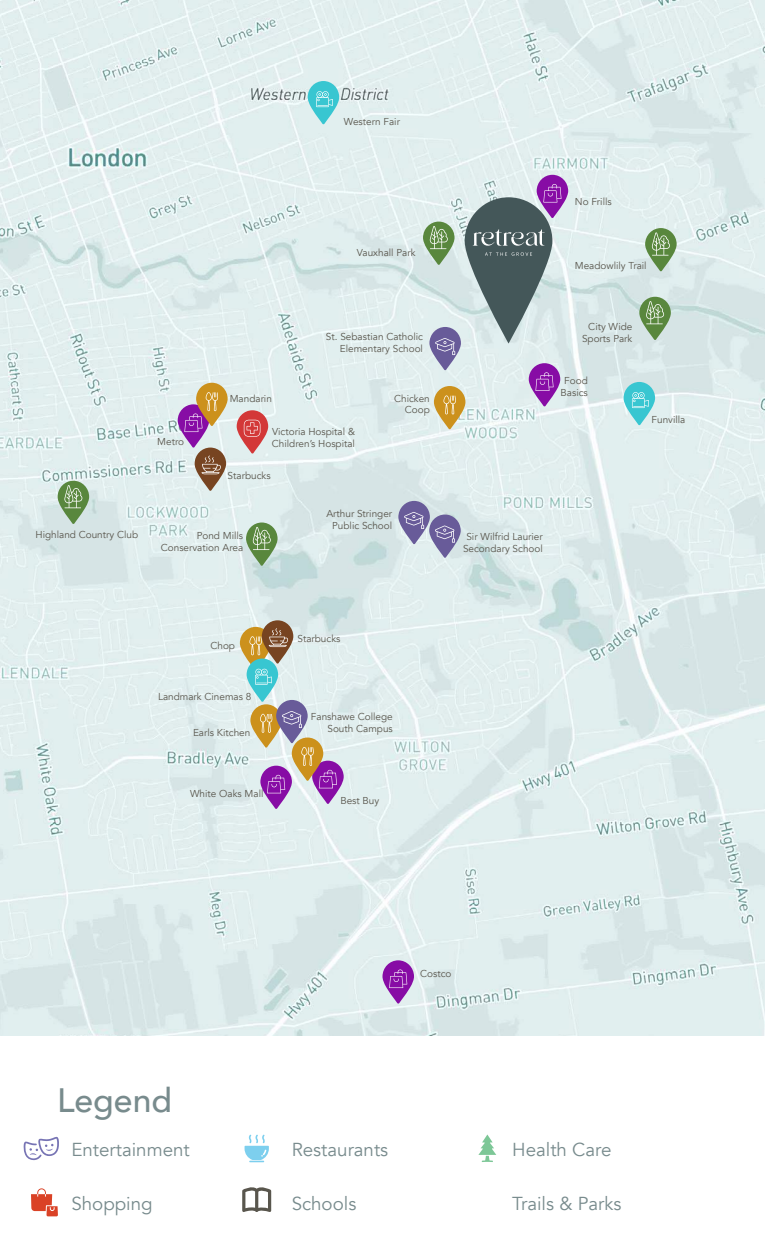
<style>
.page{position:relative;width:765px;height:1260px;background:#fff}
.page>*{position:absolute;margin:0;border:0;box-sizing:border-box;transform-origin:0 0}
.t1{font:500 33.75px "Avenir";color:#788b8d}
.t2{font:18.75px "Avenir";color:#788b8d}
.t3{font:10px/12px "Avenir";color:#59564d;text-align:right}
</style>
<div class="page">
<img style="left:0;top:0;width:765px;height:1035px">
<svg style="left:465px;top:197px;width:87px;height:147px;background:#728486"></svg>
<svg style="left:485px;top:252px;width:47px;height:4px"></svg>
<svg style="left:473px;top:229px;width:72px;height:17px"></svg>
<svg style="left:31px;top:1188px;width:27px;height:28px"></svg>
<svg style="left:245px;top:1135px;width:24px;height:27px"></svg>
<svg style="left:242px;top:1187px;width:29px;height:25px"></svg>
<svg style="left:23px;top:1137px;width:36px;height:23px"></svg>
<svg style="left:478px;top:1135px;width:18px;height:27px"></svg>
<svg style="left:429px;top:327px;width:32px;height:43px"></svg>
<svg style="left:398px;top:501px;width:63px;height:57px;background:#a6a6c4"></svg>
<svg style="left:237px;top:410px;width:31px;height:44px"></svg>
<svg style="left:624px;top:382px;width:31px;height:43px"></svg>
<svg style="left:308px;top:81px;width:31px;height:43px"></svg>
<svg style="left:529px;top:363px;width:31px;height:43px"></svg>
<svg style="left:537px;top:175px;width:31px;height:43px"></svg>
<svg style="left:382px;top:960px;width:32px;height:44px"></svg>
<svg style="left:434px;top:386px;width:31px;height:43px"></svg>
<svg style="left:178px;top:383px;width:50px;height:108px;background:#c1a4a3"></svg>
<svg style="left:639px;top:297px;width:32px;height:43px"></svg>
<svg style="left:246px;top:523px;width:32px;height:43px"></svg>
<svg style="left:58px;top:481px;width:31px;height:43px"></svg>
<svg style="left:423px;top:222px;width:32px;height:43px"></svg>
<svg style="left:645px;top:228px;width:32px;height:43px"></svg>
<svg style="left:240px;top:620px;width:104px;height:189px;background:#c7c2c2"></svg>
<p class="t3" style="left:344px;top:116px;width:58px">Western Fair</p>
<p class="t3" style="left:357px;top:248px;width:60px">Vauxhall Park</p>
<p class="t3" style="left:157px;top:436px;width:28px">Metro</p>
<p class="t3" style="left:230px;top:393px;width:44px">Mandarin</p>
<p class="t3" style="left:326px;top:331px;width:99px">St. Sebastian Catholic<br>Elementary School</p>
<p class="t3" style="left:394px;top:394px;width:37px;line-height:11.2px">Chicken<br>Coop</p>
<p class="t3" style="left:272px;top:427px;width:85px;text-align:left">Victoria Hospital &amp;<br>Children’s Hospital</p>
<p class="t3" style="left:228px;top:470px;width:44px">Starbucks</p>
<p class="t3" style="left:35px;top:529px;width:104px">Highland Country Club</p>
<p class="t3" style="left:161px;top:531px;width:84px">Pond Mills<br>Conservation Area</p>
<p class="t3" style="left:210px;top:640px;width:26px">Chop</p>
<p class="t3" style="left:158px;top:692px;width:95px">Landmark Cinemas 8</p>
<p class="t3" style="left:193px;top:728px;width:59px">Earls Kitchen</p>
<p class="t3" style="left:190px;top:788px;width:75px">White Oaks Mall</p>
<p class="t3" style="left:326px;top:509px;width:67px;text-align:center">Arthur Stringer<br>Public School</p>
<p class="t3" style="left:297px;top:634px;width:44px">Starbucks</p>
<p class="t3" style="left:311px;top:712px;width:83px">Fanshawe College<br>South Campus</p>
<p class="t3" style="left:340px;top:795px;width:40px">Best Buy</p>
<p class="t3" style="left:575px;top:197px;width:38px">No Frills</p>
<p class="t3" style="left:575px;top:260px;width:73px">Meadowlily Trail</p>
<p class="t3" style="left:582px;top:322px;width:52px">City Wide<br>Sports Park</p>
<p class="t3" style="left:561px;top:375px;width:29px;text-align:center">Food<br>Basics</p>
<p class="t3" style="left:652px;top:415px;width:35px">Funvilla</p>
<p class="t3" style="left:463px;top:531px;width:81px;text-align:center">Sir Wilfrid Laurier<br>Secondary School</p>
<h1 class="t1" style="left:57px;top:1086px;width:117px">Legend</h1>
<h2 class="t2" style="left:71px;top:1141px;width:120px">Entertainment</h2>
<h2 class="t2" style="left:71px;top:1196px;width:83px">Shopping</h2>
<p class="t3" style="left:420px;top:969px;width:33px">Costco</p>
<h2 class="t2" style="left:292px;top:1141px;width:98px">Restaurants</h2>
<h2 class="t2" style="left:292px;top:1196px;width:66px">Schools</h2>
<h2 class="t2" style="left:512px;top:1141px;width:101px">Health Care</h2>
<h2 class="t2" style="left:512px;top:1196px;width:111px">Trails &amp; Parks</h2>
</div>
